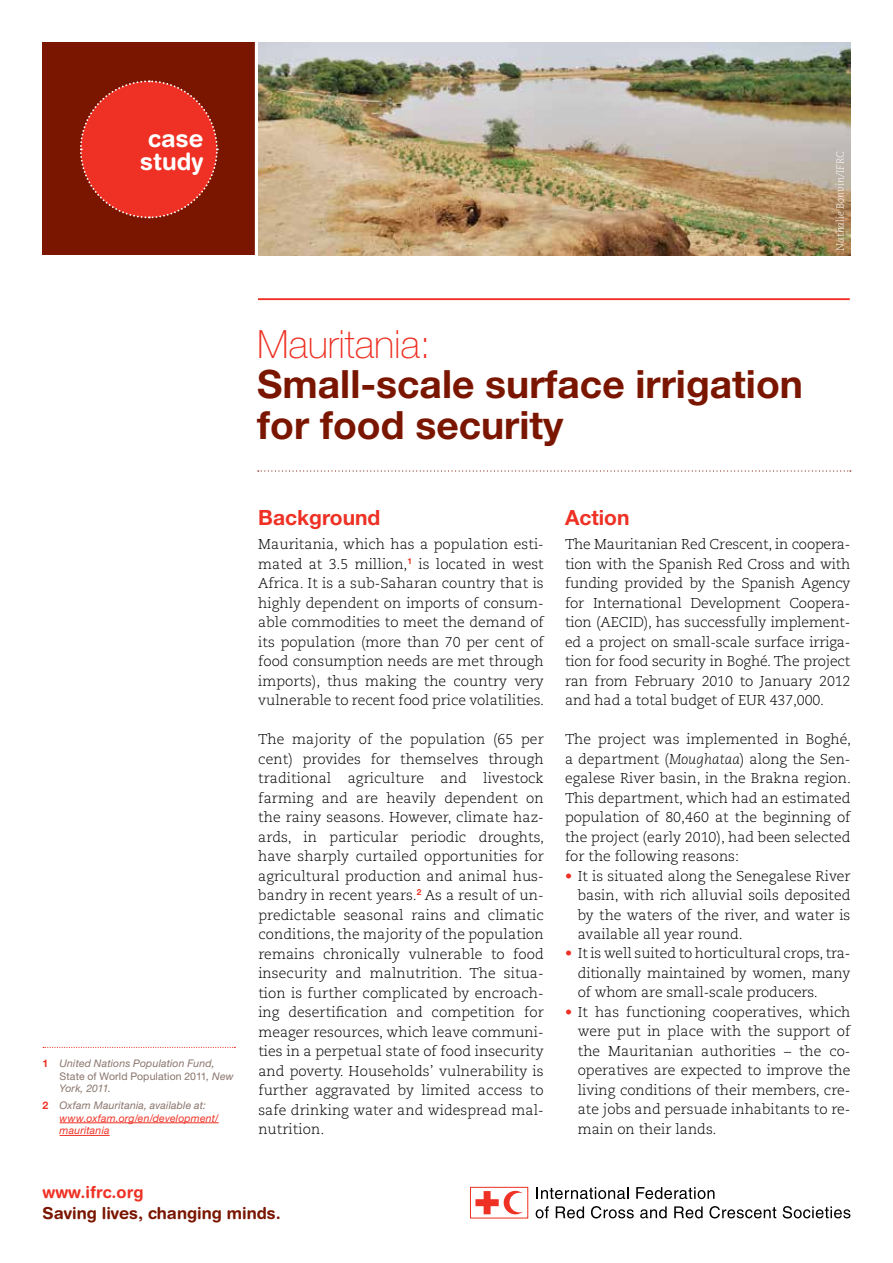
<style>
.page{position:relative;width:893px;height:1263px;background:#fff}
.page>*{position:absolute;margin:0;border:0;box-sizing:border-box;transform-origin:0 0}
.t1{font:700 39px/40.5px "Helvetica Neue LT Std";color:#7a1600}
.t2{font:100 39px "Helvetica Neue LT Std";letter-spacing:-.005em;color:#ee3124}
.t3{font:700 24px/22.5px "Helvetica Rounded LT Std";color:#fff;text-align:center}
.t4{font:700 21px "Helvetica Neue LT Std";color:#ee3124}
.t5{font:700 16.5px "Helvetica Rounded LT Std";color:#7a1600}
.t6{font:700 16.5px "Helvetica Rounded LT Std";color:#ee3124}
.t7{font:300 14.25px/19.5px "Caecilia LT Std";color:#000;text-align:justify}
.t8{font:italic 10.5px/12.6px "Helvetica Neue";letter-spacing:.01em;color:#88746a}
.t9{font:italic 10.5px/12.6px "Helvetica Neue";letter-spacing:.015em;color:#ee3124}
.t10{font:italic 300 10.5px "Caecilia LT Std";color:#fff}
.s1{font-family:"Helvetica Neue LT Std";font-weight:700;font-style:normal;color:#ee3124}
.s2{font-style:normal}
.s3{font-family:"Helvetica Neue LT Std";font-weight:700;font-style:normal}
.s4{color:#88746a}
.s5{font-style:italic}
.s6{color:#ee3124}
</style>
<div class="page">
<svg style="left:537px;top:1187px;width:92px;height:12px"></svg>
<svg style="left:636px;top:1187px;width:78px;height:12px"></svg>
<svg style="left:536px;top:1206px;width:13px;height:12px"></svg>
<svg style="left:556px;top:1206px;width:28px;height:12px"></svg>
<svg style="left:591px;top:1206px;width:43px;height:12px"></svg>
<svg style="left:640px;top:1206px;width:27px;height:12px"></svg>
<svg style="left:674px;top:1206px;width:29px;height:12px"></svg>
<svg style="left:709px;top:1206px;width:67px;height:12px"></svg>
<svg style="left:783px;top:1206px;width:67px;height:12px"></svg>
<svg style="left:470px;top:1186px;width:59px;height:33px"></svg>
<svg style="left:475px;top:1191px;width:48px;height:23px"></svg>
<div style="left:470px;top:1187px;width:58px;height:31px;border:1px solid #ee3124"></div>
<hr style="left:258px;top:298px;width:592px;height:2px;background:#ee3124">
<svg style="left:258px;top:470px;width:593px;height:2px"></svg>
<div style="left:43px;top:43px;width:212px;height:212px;background:#7a1600"></div>
<svg style="left:80px;top:80px;width:139px;height:139px"></svg>
<img style="left:258px;top:43px;width:592px;height:213px">
<svg style="left:43px;top:1047px;width:192px;height:1px"></svg>
<hr style="left:60px;top:1122px;width:159px;height:1px;background:#ee3124">
<hr style="left:60px;top:1135px;width:50px;height:1px;background:#ee3124">
<h2 class="t3" style="left:140px;top:127px;width:65px">case study</h2>
<p class="t10" style="left:834px;top:251px;width:101px;rotate:-90deg">Nathalie Bonvin/IFRC</p>
<h1 class="t2" style="left:257px;top:321px;width:175px">Mauritania:</h1>
<h1 class="t1" style="left:257px;top:363px;width:547px">Small-scale surface irrigation for food security</h1>
<p class="t8" style="left:60px;top:1057px;width:176px;text-indent:-17px"><span class="s1">1</span> United Nations Population Fund,<br><span class="s2">State of World Population 2011</span>, New<br>York, 2011.</p>
<p class="t9" style="left:60px;top:1099px;width:161px;text-indent:-17px"><span class="s3">2</span> <span class="s4">Oxfam Mauritania, available at: </span>www.oxfam.org/en/development/ mauritania</p>
<h3 class="t4" style="left:258px;top:505px;width:124px">Background</h3>
<p class="t7" style="left:258px;top:535px;width:287px">Mauritania, which has a population esti&shy;mated at 3.5 million,<sup>1</sup> is located in west Africa. It is a sub-Saharan country that is highly dependent on imports of consum&shy;able commodities to meet the demand of its population (more than 70 per cent of food consumption needs are met through imports), thus making the country very vulnerable to recent food price volatilities.</p>
<p class="t7" style="left:258px;top:730px;width:287px">The majority of the population (65 per cent) provides for themselves through traditional agriculture and livestock farming and are heavily dependent on the rainy seasons. However, climate haz&shy;ards, in particular periodic droughts, have sharply curtailed opportunities for agricultural production and animal hus&shy;bandry in recent years.<sup>2</sup> As a result of un&shy;predictable seasonal rains and climatic conditions, the majority of the population remains chronically vulnerable to food insecurity and malnutrition. The situa&shy;tion is further complicated by encroach&shy;ing desertification and competition for meager resources, which leave communi&shy;ties in a perpetual state of food insecurity and poverty. Households’ vulnerability is further aggravated by limited access to safe drinking water and widespread mal&shy;nutrition.</p>
<h3 class="t4" style="left:565px;top:505px;width:66px">Action</h3>
<p class="t7" style="left:565px;top:535px;width:287px">The Mauritanian Red Crescent, in coopera&shy;tion with the Spanish Red Cross and with funding provided by the Spanish Agency for International Development Coopera&shy;tion (AECID), has successfully implement&shy;ed a project on small-scale surface irriga&shy;tion for food security in Boghé. The project ran from February 2010 to January 2012 and had a total budget of EUR 437,000.</p>
<p class="t7" style="left:565px;top:730px;width:287px">The project was implemented in Boghé, a department (<span class="s5">Moughataa</span>) along the Sen&shy;egalese River basin, in the Brakna region.<br>This department, which had an estimated population of 80,460 at the beginning of the project (early 2010), had been selected for the following reasons:</p>
<p class="t7" style="left:578px;top:866px;width:274px;text-indent:-13px"><span class="s6">•</span> It is situated along the Senegalese River basin, with rich alluvial soils deposited by the waters of the river, and water is available all year round.</p>
<p class="t7" style="left:578px;top:944px;width:274px;text-indent:-13px"><span class="s6">•</span> It is well suited to horticultural crops, tra&shy;ditionally maintained by women, many of whom are small-scale producers.</p>
<p class="t7" style="left:578px;top:1003px;width:274px;text-indent:-13px"><span class="s6">•</span> It has functioning cooperatives, which were put in place with the support of the Mauritanian authorities – the co&shy;operatives are expected to improve the living conditions of their members, cre&shy;ate jobs and persuade inhabitants to re&shy;main on their lands.</p>
<p class="t6" style="left:43px;top:1182px;width:102px">www.ifrc.org</p>
<p class="t5" style="left:43px;top:1203px;width:240px">Saving lives, changing minds.</p>
</div>
